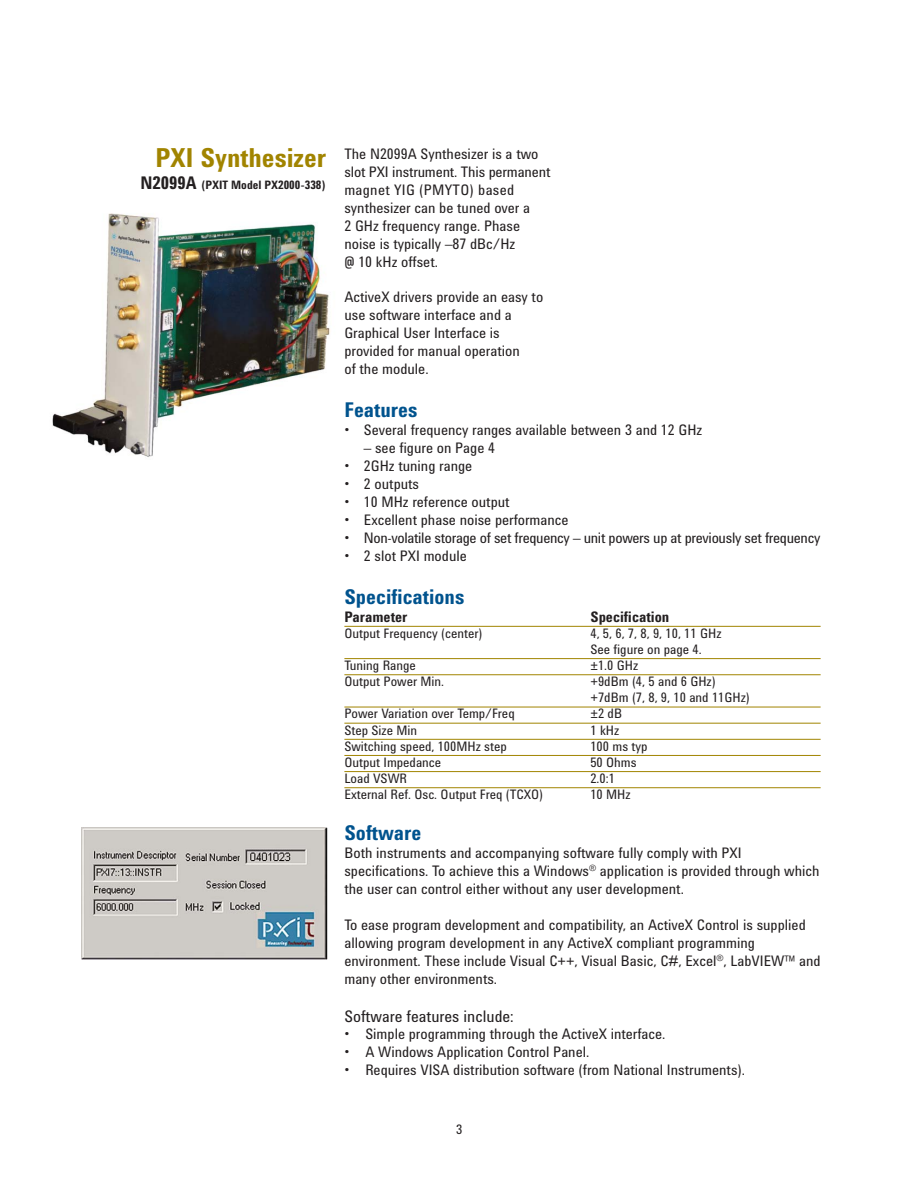
<style>
.page{position:relative;width:918px;height:1188px;background:#fff}
.page>*{position:absolute;margin:0;border:0;box-sizing:border-box;transform-origin:0 0}
.t1{font:700 26.85px "Agilent Condensed CFF";color:#a18400}
.t2{font:700 20.85px "Agilent Condensed CFF";color:#00538e}
.t3{font:16.5px "Agilent Condensed CFF";color:#231f20}
.t4{font:15px/18px "Agilent Condensed CFF";color:#231f20}
.t5{font:15px "Agilent Condensed CFF";letter-spacing:-.02em;color:#231f20}
.t6{font:700 15px "Agilent Condensed CFF";color:#231f20}
.t7{font:13.5px/16.2px "Agilent Condensed CFF";color:#231f20}
.t8{font:700 12px "Agilent Condensed CFF";color:#231f20}
.s1{font-size:18px}
</style>
<div class="page">
<hr style="left:344px;top:626px;width:477px;height:1px;background:#a18400">
<hr style="left:344px;top:658px;width:477px;height:1px;background:#a18400">
<hr style="left:344px;top:674px;width:477px;height:1px;background:#a18400">
<hr style="left:344px;top:707px;width:477px;height:1px;background:#a18400">
<hr style="left:344px;top:723px;width:477px;height:1px;background:#a18400">
<hr style="left:344px;top:739px;width:477px;height:1px;background:#a18400">
<hr style="left:344px;top:755px;width:477px;height:1px;background:#a18400">
<hr style="left:344px;top:771px;width:477px;height:1px;background:#a18400">
<hr style="left:344px;top:787px;width:477px;height:1px;background:#a18400">
<img style="left:81px;top:827px;width:246px;height:133px">
<img style="left:52px;top:213px;width:278px;height:244px">
<h1 class="t1" style="left:155px;top:148px;width:172px">PXI Synthesizer</h1>
<p class="t8" style="left:140px;top:180px;width:187px"><span class="s1">N2099A</span> (PXIT Model PX2000-338)</p>
<p class="t4" style="left:344px;top:146px;width:208px">The N2099A Synthesizer is a two slot PXI instrument. This permanent magnet YIG (PMYTO) based synthesizer can be tuned over a<br>2 GHz frequency range. Phase noise is typically –87 dBc/Hz<br>@ 10 kHz offset.</p>
<p class="t4" style="left:344px;top:290px;width:200px">ActiveX drivers provide an easy to use software interface and a<br>Graphical User Interface is provided for manual operation<br>of the module.</p>
<h2 class="t2" style="left:344px;top:403px;width:74px">Features</h2>
<p class="t4" style="left:344px;top:423px;width:359px">• Several frequency ranges available between 3 and 12 GHz</p>
<p class="t4" style="left:364px;top:440px;width:133px">– see figure on Page 4</p>
<p class="t4" style="left:344px;top:458px;width:129px">• 2GHz tuning range</p>
<p class="t4" style="left:344px;top:476px;width:76px">• 2 outputs</p>
<p class="t4" style="left:344px;top:494px;width:167px">• 10 MHz reference output</p>
<p class="t4" style="left:344px;top:512px;width:226px">• Excellent phase noise performance</p>
<p class="t5" style="left:344px;top:532px;width:478px">• Non-volatile storage of set frequency – unit powers up at previously set frequency</p>
<p class="t4" style="left:344px;top:548px;width:124px">• 2 slot PXI module</p>
<h2 class="t2" style="left:344px;top:589px;width:121px">Specifications</h2>
<p class="t6" style="left:344px;top:611px;width:64px">Parameter</p>
<p class="t6" style="left:590px;top:611px;width:81px">Specification</p>
<p class="t7" style="left:344px;top:626px;width:139px">Output Frequency (center)</p>
<p class="t7" style="left:590px;top:626px;width:133px">4, 5, 6, 7, 8, 9, 10, 11 GHz<br>See figure on page 4.</p>
<p class="t7" style="left:344px;top:659px;width:73px">Tuning Range</p>
<p class="t7" style="left:590px;top:659px;width:49px">±1.0 GHz</p>
<p class="t7" style="left:344px;top:675px;width:101px">Output Power Min.</p>
<p class="t7" style="left:590px;top:675px;width:161px">+9dBm (4, 5 and 6 GHz) +7dBm (7, 8, 9, 10 and 11GHz)</p>
<p class="t7" style="left:344px;top:707px;width:172px">Power Variation over Temp/Freq</p>
<p class="t7" style="left:590px;top:707px;width:33px">±2 dB</p>
<p class="t7" style="left:344px;top:723px;width:74px">Step Size Min</p>
<p class="t7" style="left:590px;top:723px;width:30px">1 kHz</p>
<p class="t7" style="left:344px;top:739px;width:164px">Switching speed, 100MHz step</p>
<p class="t7" style="left:590px;top:739px;width:59px">100 ms typ</p>
<p class="t7" style="left:344px;top:756px;width:98px">Output Impedance</p>
<p class="t7" style="left:590px;top:756px;width:48px">50 Ohms</p>
<p class="t7" style="left:344px;top:772px;width:64px">Load VSWR</p>
<p class="t7" style="left:590px;top:772px;width:26px">2.0:1</p>
<p class="t7" style="left:344px;top:788px;width:200px">External Ref. Osc. Output Freq (TCXO)</p>
<p class="t7" style="left:590px;top:788px;width:42px">10 MHz</p>
<h2 class="t2" style="left:344px;top:826px;width:78px">Software</h2>
<p class="t4" style="left:344px;top:846px;width:477px">Both instruments and accompanying software fully comply with PXI specifications. To achieve this a Windows<sup>®</sup> application is provided through which the user can control either without any user development.</p>
<p class="t4" style="left:344px;top:917px;width:478px">To ease program development and compatibility, an ActiveX Control is supplied allowing program development in any ActiveX compliant programming environment. These include Visual C++, Visual Basic, C#, Excel<sup>®</sup>, LabVIEW™ and many other environments.</p>
<p class="t3" style="left:344px;top:1010px;width:171px">Software features include:</p>
<p class="t4" style="left:344px;top:1027px;width:323px">• Simple programming through the ActiveX interface.</p>
<p class="t4" style="left:344px;top:1045px;width:246px">• A Windows Application Control Panel.</p>
<p class="t4" style="left:344px;top:1063px;width:402px">• Requires VISA distribution software (from National Instruments).</p>
<p class="t7" style="left:456px;top:1122px;width:8px">3</p>
</div>
